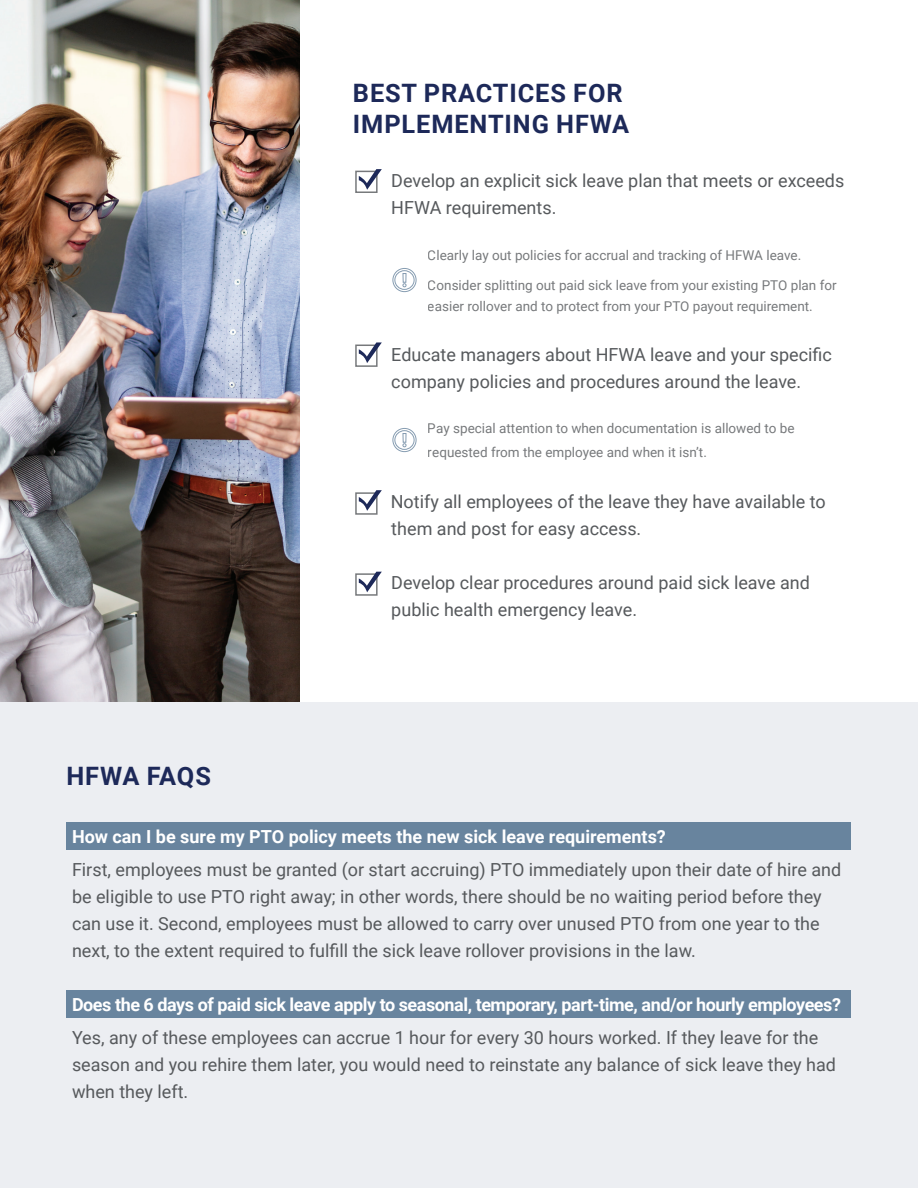
<style>
.page{position:relative;width:918px;height:1188px;background:#fff}
.page>*{position:absolute;margin:0;border:0;box-sizing:border-box;transform-origin:0 0}
.t1{font:700 25.35px/30.5px "Roboto";letter-spacing:.035em;color:#1d2959}
.t2{font:18px/27px "Roboto";color:#56595c}
.t3{font:700 18px "Roboto";letter-spacing:-.025em;color:#fff}
.t4{font:700 18px "Roboto";color:#fff}
.t5{font:13.5px/21px "Roboto";color:#56595c}
</style>
<div class="page">
<div style="left:0;top:702px;width:918px;height:486px;background:#e8eaef"></div>
<img style="left:0;top:0;width:299px;height:702px">
<div style="left:66px;top:822px;width:784px;height:28px;background:#68849e"></div>
<div style="left:66px;top:990px;width:784px;height:28px;background:#68849e"></div>
<div style="left:355px;top:171px;width:23px;height:22px;border:2px solid #56595c"></div>
<div style="left:355px;top:345px;width:23px;height:22px;border:2px solid #56595c"></div>
<svg style="left:359px;top:342px;width:23px;height:21px"></svg>
<svg style="left:359px;top:490px;width:23px;height:21px"></svg>
<svg style="left:359px;top:572px;width:23px;height:20px"></svg>
<svg style="left:359px;top:169px;width:23px;height:21px"></svg>
<div style="left:393px;top:268px;width:23px;height:24px;border:1px solid #68849e;border-radius:50%"></div>
<div style="left:395px;top:270px;width:19px;height:20px;border:1px solid #68849e;border-radius:50%"></div>
<svg style="left:403px;top:273px;width:3px;height:14px"></svg>
<div style="left:393px;top:428px;width:23px;height:24px;border:1px solid #68849e;border-radius:50%"></div>
<div style="left:395px;top:430px;width:19px;height:20px;border:1px solid #68849e;border-radius:50%"></div>
<svg style="left:403px;top:433px;width:3px;height:14px"></svg>
<h1 class="t1" style="left:353px;top:77px;width:278px">BEST PRACTICES FOR<br>IMPLEMENTING HFWA</h1>
<p class="t2" style="left:391px;top:166px;width:455px">Develop an explicit sick leave plan that meets or exceeds<br>HFWA requirements.</p>
<p class="t5" style="left:428px;top:244px;width:375px">Clearly lay out policies for accrual and tracking of HFWA leave.</p>
<p class="t5" style="left:428px;top:274px;width:410px">Consider splitting out paid sick leave from your existing PTO plan for easier rollover and to protect from your PTO payout requirement.</p>
<p class="t2" style="left:391px;top:340px;width:442px">Educate managers about HFWA leave and your specific company policies and procedures around the leave.</p>
<p class="t5" style="left:428px;top:416px;width:368px;line-height:24px">Pay special attention to when documentation is allowed to be requested from the employee and when it isn’t.</p>
<h1 class="t1" style="left:67px;top:760px;width:146px">HFWA FAQS</h1>
<p class="t2" style="left:391px;top:487px;width:436px">Notify all employees of the leave they have available to them and post for easy access.</p>
<p class="t2" style="left:391px;top:568px;width:420px">Develop clear procedures around paid sick leave and public health emergency leave.</p>
<p class="t4" style="left:72px;top:824px;width:595px">How can I be sure my PTO policy meets the new sick leave requirements?</p>
<p class="t2" style="left:72px;top:855px;width:771px">First, employees must be granted (or start accruing) PTO immediately upon their date of hire and be eligible to use PTO right away; in other words, there should be no waiting period before they can use it. Second, employees must be allowed to carry over unused PTO from one year to the next, to the extent required to fulfill the sick leave rollover provisions in the law.</p>
<p class="t3" style="left:72px;top:992px;width:771px">Does the 6 days of paid sick leave apply to seasonal, temporary, part-time, and/or hourly employees?</p>
<p class="t2" style="left:72px;top:1023px;width:765px">Yes, any of these employees can accrue 1 hour for every 30 hours worked. If they leave for the season and you rehire them later, you would need to reinstate any balance of sick leave they had when they left.</p>
</div>
